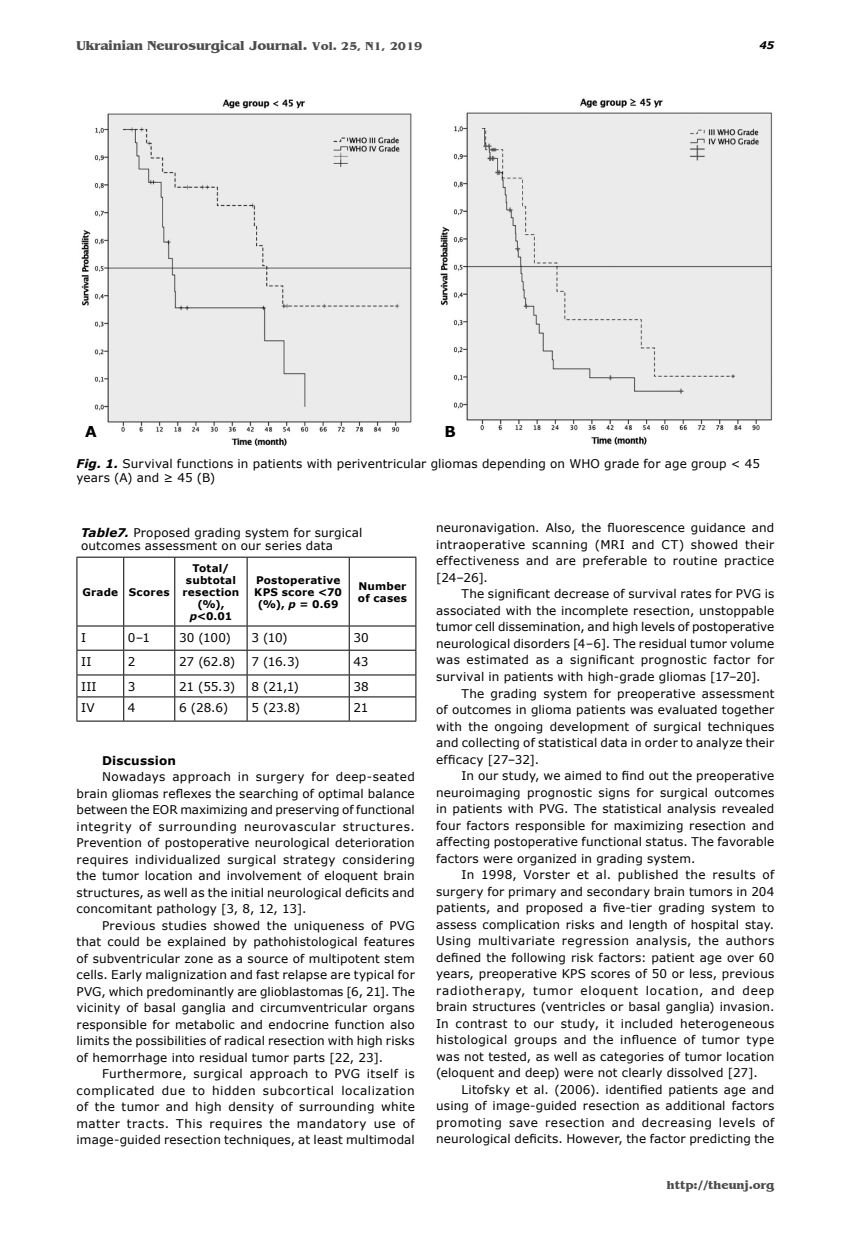
<style>
.page{position:relative;width:851px;height:1234px;background:#fff}
.page>*{position:absolute;margin:0;border:0;box-sizing:border-box;transform-origin:0 0}
.t1{font:700 15px "Verdana";color:#000}
.t2{font:700 13.5px "Benguiat";color:#4c4c4c}
.t3{font:12px/16.5px "Verdana";letter-spacing:.01em;color:#000;text-align:justify}
.t4{font:700 12px "Benguiat";color:#4c4c4c}
.t5{font:700 12px "Verdana";letter-spacing:.02em;color:#000}
.t6{font:700 10.5px/12px "Verdana";letter-spacing:.025em;color:#000;text-align:center}
.t7{font:italic 700 10.5px "Verdana";color:#000}
.s1{font-size:12px}
.s2{font-weight:700;font-style:italic}
.s3{font-style:italic}
</style>
<div class="page">
<hr style="left:76px;top:556px;width:48px;height:1px;background:#000">
<hr style="left:76px;top:557px;width:1px;height:68px;background:#000">
<hr style="left:124px;top:556px;width:51px;height:1px;background:#000">
<hr style="left:123px;top:557px;width:1px;height:68px;background:#000">
<hr style="left:175px;top:556px;width:72px;height:1px;background:#000">
<hr style="left:174px;top:557px;width:1px;height:68px;background:#000">
<hr style="left:247px;top:556px;width:102px;height:1px;background:#000">
<hr style="left:247px;top:557px;width:1px;height:68px;background:#000">
<hr style="left:349px;top:556px;width:67px;height:1px;background:#000">
<hr style="left:349px;top:557px;width:1px;height:68px;background:#000">
<hr style="left:415px;top:557px;width:1px;height:68px;background:#000">
<hr style="left:76px;top:625px;width:48px;height:1px;background:#000">
<hr style="left:124px;top:625px;width:51px;height:1px;background:#000">
<hr style="left:175px;top:625px;width:72px;height:1px;background:#000">
<hr style="left:247px;top:625px;width:102px;height:1px;background:#000">
<hr style="left:349px;top:625px;width:67px;height:1px;background:#000">
<hr style="left:76px;top:649px;width:48px;height:1px;background:#000">
<hr style="left:124px;top:649px;width:51px;height:1px;background:#000">
<hr style="left:175px;top:649px;width:72px;height:1px;background:#000">
<hr style="left:247px;top:649px;width:102px;height:1px;background:#000">
<hr style="left:349px;top:649px;width:67px;height:1px;background:#000">
<hr style="left:76px;top:674px;width:48px;height:1px;background:#000">
<hr style="left:124px;top:674px;width:51px;height:1px;background:#000">
<hr style="left:175px;top:674px;width:72px;height:1px;background:#000">
<hr style="left:247px;top:674px;width:102px;height:1px;background:#000">
<hr style="left:349px;top:674px;width:67px;height:1px;background:#000">
<hr style="left:76px;top:696px;width:48px;height:1px;background:#000">
<svg style="left:76px;top:626px;width:1px;height:94px"></svg>
<hr style="left:124px;top:696px;width:51px;height:1px;background:#000">
<svg style="left:123px;top:626px;width:1px;height:94px"></svg>
<hr style="left:175px;top:696px;width:72px;height:1px;background:#000">
<svg style="left:174px;top:626px;width:1px;height:94px"></svg>
<hr style="left:247px;top:696px;width:102px;height:1px;background:#000">
<svg style="left:247px;top:626px;width:1px;height:94px"></svg>
<hr style="left:349px;top:696px;width:67px;height:1px;background:#000">
<svg style="left:349px;top:626px;width:1px;height:94px"></svg>
<svg style="left:415px;top:626px;width:1px;height:94px"></svg>
<hr style="left:76px;top:720px;width:48px;height:1px;background:#000">
<hr style="left:124px;top:720px;width:51px;height:1px;background:#000">
<hr style="left:175px;top:720px;width:72px;height:1px;background:#000">
<hr style="left:247px;top:720px;width:102px;height:1px;background:#000">
<hr style="left:349px;top:720px;width:67px;height:1px;background:#000">
<img style="left:81px;top:99px;width:331px;height:346px">
<img style="left:440px;top:98px;width:333px;height:347px">
<p class="t2" style="left:77px;top:38px;width:347px">Ukrainian Neurosurgical Journal. <span class="s1">Vol. 25, N1, 2019</span></p>
<p class="t7" style="left:759px;top:39px;width:17px">45</p>
<p class="t1" style="left:85px;top:422px;width:13px">A</p>
<p class="t1" style="left:444px;top:422px;width:13px">B</p>
<p class="t3" style="left:76px;top:455px;width:685px;line-height:14.4px"><span class="s2">Fig. 1.</span> Survival functions in patients with periventricular gliomas depending on WHO grade for age group &lt; 45 years (A) and ≥ 45 (B)</p>
<p class="t3" style="left:81px;top:525px;width:283px;line-height:13.5px"><span class="s2">Table7.</span> Proposed grading system for surgical outcomes assessment on our series data</p>
<p class="t6" style="left:82px;top:585px;width:89px">Grade Scores</p>
<p class="t6" style="left:182px;top:561px;width:58px">Total/ subtotal resection (%), <span class="s3">p</span>&lt;0.01</p>
<p class="t6" style="left:254px;top:573px;width:89px">Postoperative<br>KPS score &lt;70 (%), <span class="s3">p</span> = 0.69</p>
<p class="t6" style="left:358px;top:579px;width:51px;text-align:left">Number of cases</p>
<p class="t3" style="left:81px;top:628px;width:7px">I</p>
<p class="t3" style="left:128px;top:628px;width:24px">0–1</p>
<p class="t3" style="left:179px;top:628px;width:53px">30 (100)</p>
<p class="t3" style="left:251px;top:628px;width:38px">3 (10)</p>
<p class="t3" style="left:353px;top:628px;width:17px">30</p>
<p class="t3" style="left:81px;top:652px;width:12px">II</p>
<p class="t3" style="left:128px;top:652px;width:9px">2</p>
<p class="t3" style="left:179px;top:652px;width:58px">27 (62.8)</p>
<p class="t3" style="left:251px;top:652px;width:50px">7 (16.3)</p>
<p class="t3" style="left:353px;top:652px;width:17px">43</p>
<p class="t3" style="left:81px;top:677px;width:17px">III</p>
<p class="t3" style="left:128px;top:677px;width:9px">3</p>
<p class="t3" style="left:179px;top:677px;width:58px">21 (55.3)</p>
<p class="t3" style="left:251px;top:677px;width:49px">8 (21,1)</p>
<p class="t3" style="left:353px;top:677px;width:17px">38</p>
<p class="t3" style="left:81px;top:699px;width:15px">IV</p>
<p class="t3" style="left:128px;top:699px;width:9px">4</p>
<p class="t3" style="left:179px;top:699px;width:51px">6 (28.6)</p>
<p class="t3" style="left:251px;top:699px;width:51px">5 (23.8)</p>
<p class="t3" style="left:353px;top:699px;width:16px">21</p>
<p class="t5" style="left:102px;top:752px;width:75px">Discussion</p>
<p class="t3" style="left:76px;top:768px;width:340px;text-indent:26px">Nowadays approach in surgery for deep-seated brain gliomas reflexes the searching of optimal balance between the EOR maximizing and preserving of functional integrity of surrounding neurovascular structures.<br>Prevention of postoperative neurological deterioration requires individualized surgical strategy considering the tumor location and involvement of eloquent brain structures, as well as the initial neurological deficits and concomitant pathology [3, 8, 12, 13].</p>
<p class="t3" style="left:76px;top:916px;width:340px;text-indent:26px">Previous studies showed the uniqueness of PVG that could be explained by pathohistological features of subventricular zone as a source of multipotent stem cells. Early malignization and fast relapse are typical for PVG, which predominantly are glioblastomas [6, 21]. The vicinity of basal ganglia and circumventricular organs responsible for metabolic and endocrine function also limits the possibilities of radical resection with high risks of hemorrhage into residual tumor parts [22, 23].</p>
<p class="t3" style="left:76px;top:1065px;width:340px;text-indent:26px">Furthermore, surgical approach to PVG itself is complicated due to hidden subcortical localization of the tumor and high density of surrounding white matter tracts. This requires the mandatory use of image-guided resection techniques, at least multimodal</p>
<p class="t3" style="left:436px;top:519px;width:340px">neuronavigation. Also, the fluorescence guidance and intraoperative scanning (MRI and CT) showed their effectiveness and are preferable to routine practice [24–26].</p>
<p class="t3" style="left:436px;top:585px;width:340px;text-indent:26px">The significant decrease of survival rates for PVG is associated with the incomplete resection, unstoppable tumor cell dissemination, and high levels of postoperative neurological disorders [4–6]. The residual tumor volume was estimated as a significant prognostic factor for survival in patients with high-grade gliomas [17–20].</p>
<p class="t3" style="left:436px;top:684px;width:340px;text-indent:26px">The grading system for preoperative assessment of outcomes in glioma patients was evaluated together with the ongoing development of surgical techniques and collecting of statistical data in order to analyze their efficacy [27–32].</p>
<p class="t3" style="left:436px;top:766px;width:340px;text-indent:26px">In our study, we aimed to find out the preoperative neuroimaging prognostic signs for surgical outcomes in patients with PVG. The statistical analysis revealed four factors responsible for maximizing resection and affecting postoperative functional status. The favorable factors were organized in grading system.</p>
<p class="t3" style="left:436px;top:865px;width:340px;text-indent:26px">In 1998, Vorster et al. published the results of surgery for primary and secondary brain tumors in 204 patients, and proposed a five-tier grading system to assess complication risks and length of hospital stay.<br>Using multivariate regression analysis, the authors defined the following risk factors: patient age over 60 years, preoperative KPS scores of 50 or less, previous radiotherapy, tumor eloquent location, and deep brain structures (ventricles or basal ganglia) invasion.<br>In contrast to our study, it included heterogeneous histological groups and the influence of tumor type was not tested, as well as categories of tumor location (eloquent and deep) were not clearly dissolved [27].</p>
<p class="t3" style="left:436px;top:1080px;width:340px;text-indent:26px">Litofsky et al. (2006). identified patients age and using of image-guided resection as additional factors promoting save resection and decreasing levels of neurological deficits. However, the factor predicting the</p>
<p class="t4" style="left:667px;top:1178px;width:109px">http://theunj.org</p>
</div>
